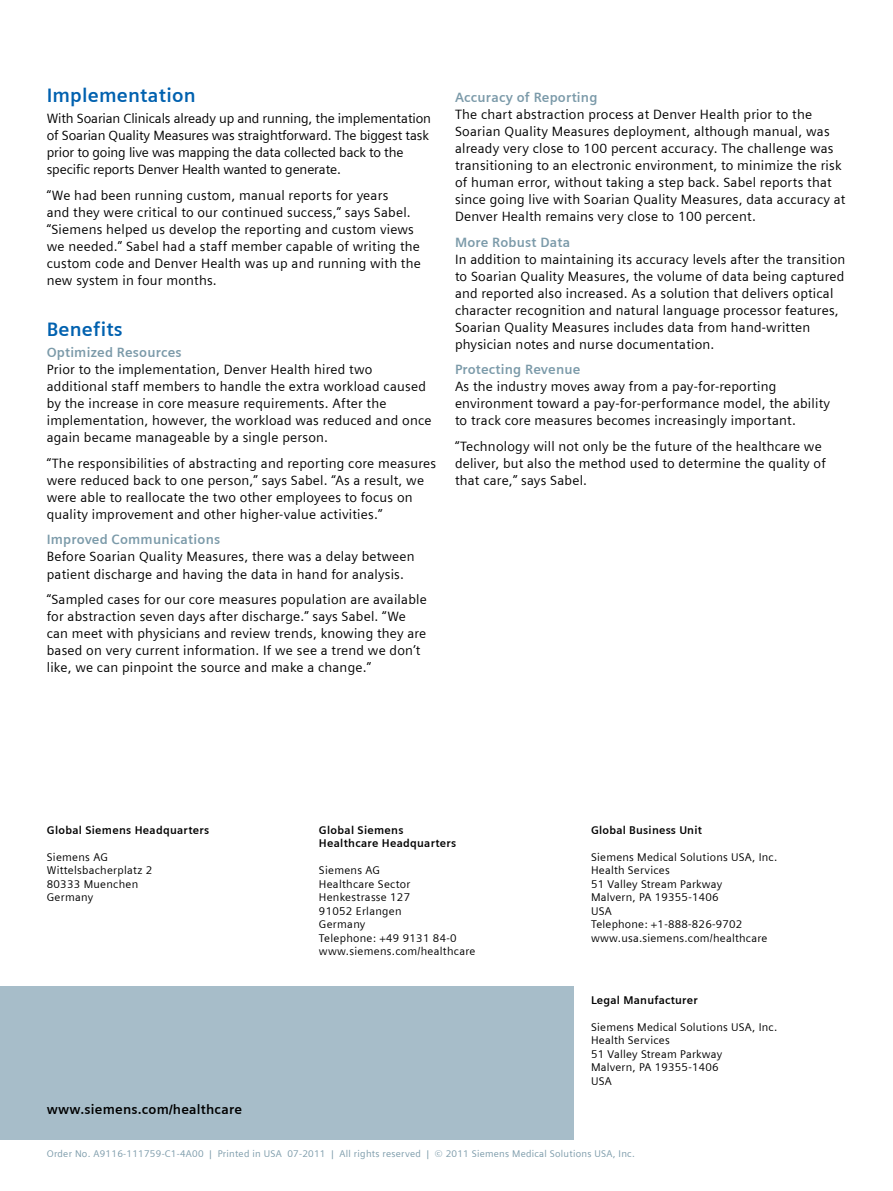
<style>
.page{position:relative;width:893px;height:1191px;background:#fff}
.page>*{position:absolute;margin:0;border:0;box-sizing:border-box;transform-origin:0 0}
.t1{font:700 19.5px "Siemens Sans";letter-spacing:.01em;color:#0061af}
.t2{font:13.5px/17px "Siemens Sans";letter-spacing:.015em;color:#000}
.t3{font:13.5px/17px "Siemens Sans";letter-spacing:-.01em;color:#000}
.t4{font:700 13.5px "Siemens Sans";letter-spacing:.015em;color:#7b9aa9}
.t5{font:700 13.5px "Siemens Sans";letter-spacing:.015em;color:#000}
.t6{font:11.25px/13.5px "Siemens Sans";letter-spacing:.02em;color:#000}
.t7{font:700 11.25px/13.5px "Siemens Sans";letter-spacing:.025em;color:#000}
.t8{font:9.75px "Siemens Sans";letter-spacing:.025em;color:#7b9aa9}
</style>
<div class="page">
<div style="left:0;top:986px;width:573px;height:154px;background:#a7bdc9"></div>
<h1 class="t1" style="left:47px;top:84px;width:150px">Implementation</h1>
<p class="t3" style="left:47px;top:110px;width:386px">With Soarian Clinicals already up and running, the implementation of Soarian Quality Measures was straightforward. The biggest task prior to going live was mapping the data collected back to the specific reports Denver Health wanted to generate.</p>
<p class="t2" style="left:47px;top:187px;width:376px">“We had been running custom, manual reports for years<br>and they were critical to our continued success,” says Sabel. “Siemens helped us develop the reporting and custom views we needed.” Sabel had a staff member capable of writing the custom code and Denver Health was up and running with the new system in four months.</p>
<h1 class="t1" style="left:47px;top:318px;width:77px">Benefits</h1>
<p class="t4" style="left:47px;top:345px;width:136px">Optimized Resources</p>
<p class="t2" style="left:47px;top:361px;width:386px">Prior to the implementation, Denver Health hired two additional staff members to handle the extra workload caused by the increase in core measure requirements. After the implementation, however, the workload was reduced and once again became manageable by a single person.</p>
<p class="t2" style="left:47px;top:455px;width:391px">“The responsibilities of abstracting and reporting core measures were reduced back to one person,” says Sabel. “As a result, we were able to reallocate the two other employees to focus on quality improvement and other higher-value activities.”</p>
<p class="t4" style="left:47px;top:532px;width:175px">Improved Communications</p>
<p class="t2" style="left:47px;top:548px;width:369px">Before Soarian Quality Measures, there was a delay between patient discharge and having the data in hand for analysis.</p>
<p class="t2" style="left:47px;top:591px;width:381px">“Sampled cases for our core measures population are available for abstraction seven days after discharge.” says Sabel. “We can meet with physicians and review trends, knowing they are based on very current information. If we see a trend we don’t like, we can pinpoint the source and make a change.”</p>
<p class="t4" style="left:455px;top:90px;width:144px">Accuracy of Reporting</p>
<p class="t2" style="left:455px;top:106px;width:392px">The chart abstraction process at Denver Health prior to the Soarian Quality Measures deployment, although manual, was already very close to 100 percent accuracy. The challenge was transitioning to an electronic environment, to minimize the risk of human error, without taking a step back. Sabel reports that since going live with Soarian Quality Measures, data accuracy at Denver Health remains very close to 100 percent.</p>
<p class="t4" style="left:455px;top:234px;width:117px">More Robust Data</p>
<p class="t2" style="left:455px;top:251px;width:392px">In addition to maintaining its accuracy levels after the transition to Soarian Quality Measures, the volume of data being captured and reported also increased. As a solution that delivers optical character recognition and natural language processor features, Soarian Quality Measures includes data from hand-written physician notes and nurse documentation.</p>
<p class="t4" style="left:455px;top:362px;width:127px">Protecting Revenue</p>
<p class="t2" style="left:455px;top:378px;width:377px">As the industry moves away from a pay-for-reporting environment toward a pay-for-performance model, the ability to track core measures becomes increasingly important.</p>
<p class="t2" style="left:455px;top:438px;width:372px">“Technology will not only be the future of the healthcare we deliver, but also the method used to determine the quality of that care,” says Sabel.</p>
<p class="t7" style="left:47px;top:823px;width:164px">Global Siemens Headquarters</p>
<p class="t6" style="left:47px;top:850px;width:107px">Siemens AG<br>Wittelsbacherplatz 2<br>80333 Muenchen<br>Germany</p>
<p class="t5" style="left:47px;top:1101px;width:197px">www.siemens.com/healthcare</p>
<p class="t7" style="left:319px;top:823px;width:139px">Global Siemens<br>Healthcare Headquarters</p>
<p class="t6" style="left:319px;top:863px;width:158px">Siemens AG<br>Healthcare Sector<br>Henkestrasse 127<br>91052 Erlangen<br>Germany<br>Telephone: +49 9131 84-0 www.siemens.com/healthcare</p>
<p class="t7" style="left:591px;top:823px;width:112px">Global Business Unit</p>
<p class="t6" style="left:591px;top:850px;width:188px">Siemens Medical Solutions USA, Inc.<br>Health Services<br>51 Valley Stream Parkway<br>Malvern, PA 19355-1406<br>USA<br>Telephone: +1-888-826-9702 www.usa.siemens.com/healthcare</p>
<p class="t7" style="left:591px;top:993px;width:108px">Legal Manufacturer</p>
<p class="t6" style="left:591px;top:1020px;width:188px">Siemens Medical Solutions USA, Inc.<br>Health Services<br>51 Valley Stream Parkway<br>Malvern, PA 19355-1406<br>USA</p>
<p class="t8" style="left:47px;top:1148px;width:590px">Order No. A9116-111759-C1-4A00 | Printed in USA 07-2011 | All rights reserved | © 2011 Siemens Medical Solutions USA, Inc.</p>
</div>
